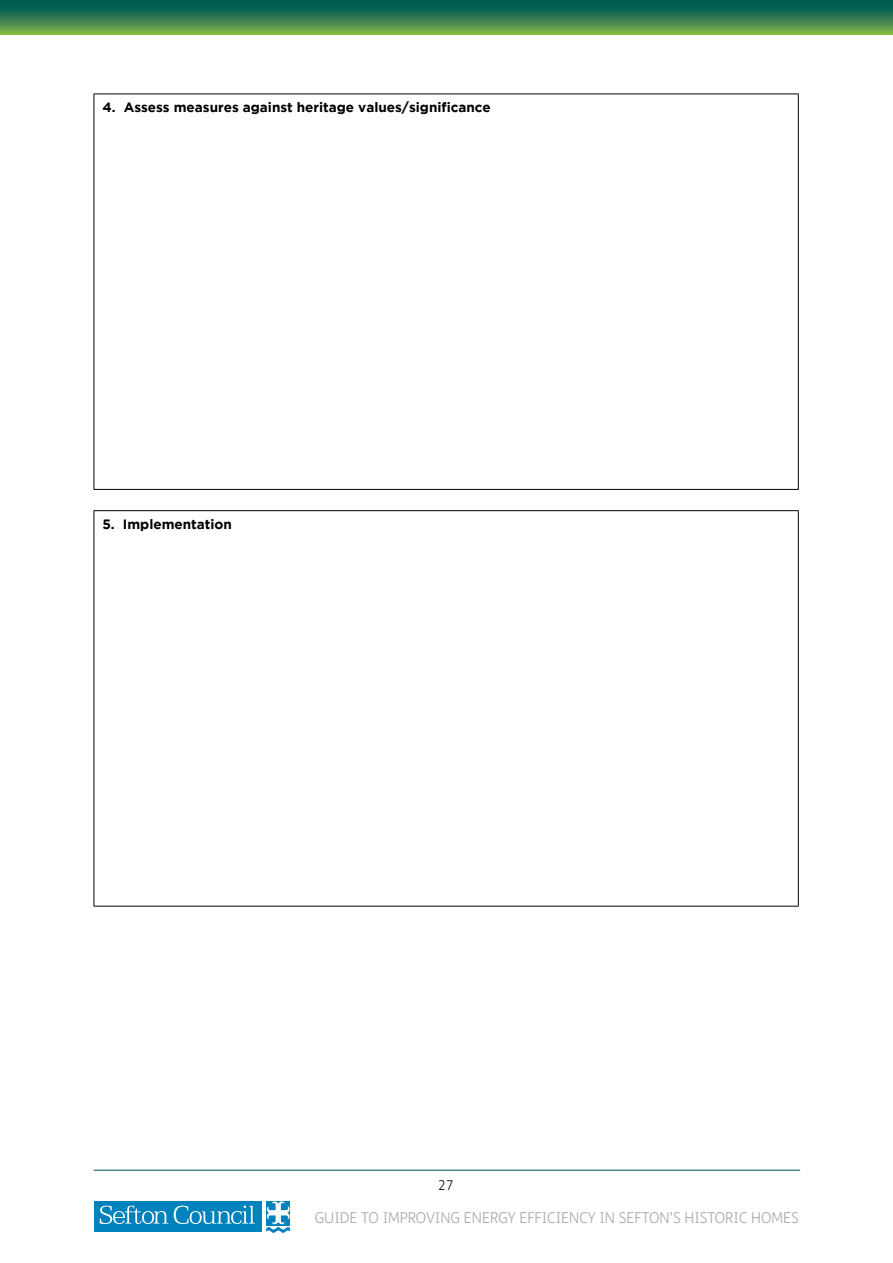
<style>
.page{position:relative;width:893px;height:1263px;background:#fff}
.page>*{position:absolute;margin:0;border:0;box-sizing:border-box;transform-origin:0 0}
.t1{font:300 15px "FS Me";color:#a7a9ac}
.t2{font:700 13.5px "Gotham";color:#000}
.t3{font:300 13.5px "FS Me";color:#000}
</style>
<div class="page">
<div style="left:0;top:0;width:893px;height:34px;background:linear-gradient(to bottom,#004b55,#77a949)"></div>
<hr style="left:94px;top:1170px;width:706px;height:1px;background:#004c4d">
<div style="left:94px;top:1201px;width:167px;height:30px;background:#0082bc"></div>
<svg style="left:100px;top:1205px;width:68px;height:19px"></svg>
<svg style="left:174px;top:1205px;width:81px;height:19px"></svg>
<svg style="left:266px;top:1201px;width:24px;height:32px"></svg>
<hr style="left:94px;top:94px;width:1px;height:395px;background:#000">
<hr style="left:798px;top:94px;width:1px;height:395px;background:#000">
<hr style="left:94px;top:489px;width:705px;height:1px;background:#000">
<hr style="left:94px;top:511px;width:1px;height:395px;background:#000">
<hr style="left:798px;top:511px;width:1px;height:395px;background:#000">
<hr style="left:94px;top:906px;width:705px;height:1px;background:#000">
<hr style="left:94px;top:94px;width:705px;height:1px;background:#000">
<hr style="left:94px;top:510px;width:705px;height:1px;background:#000">
<p class="t2" style="left:102px;top:100px;width:390px">4. Assess measures against heritage values/significance</p>
<p class="t2" style="left:102px;top:516px;width:131px">5. Implementation</p>
<p class="t3" style="left:438px;top:1176px;width:17px">27</p>
<p class="t1" style="left:315px;top:1207px;width:486px">GUIDE TO IMPROVING ENERGY EFFICIENCY IN SEFTON’S HISTORIC HOMES</p>
</div>
